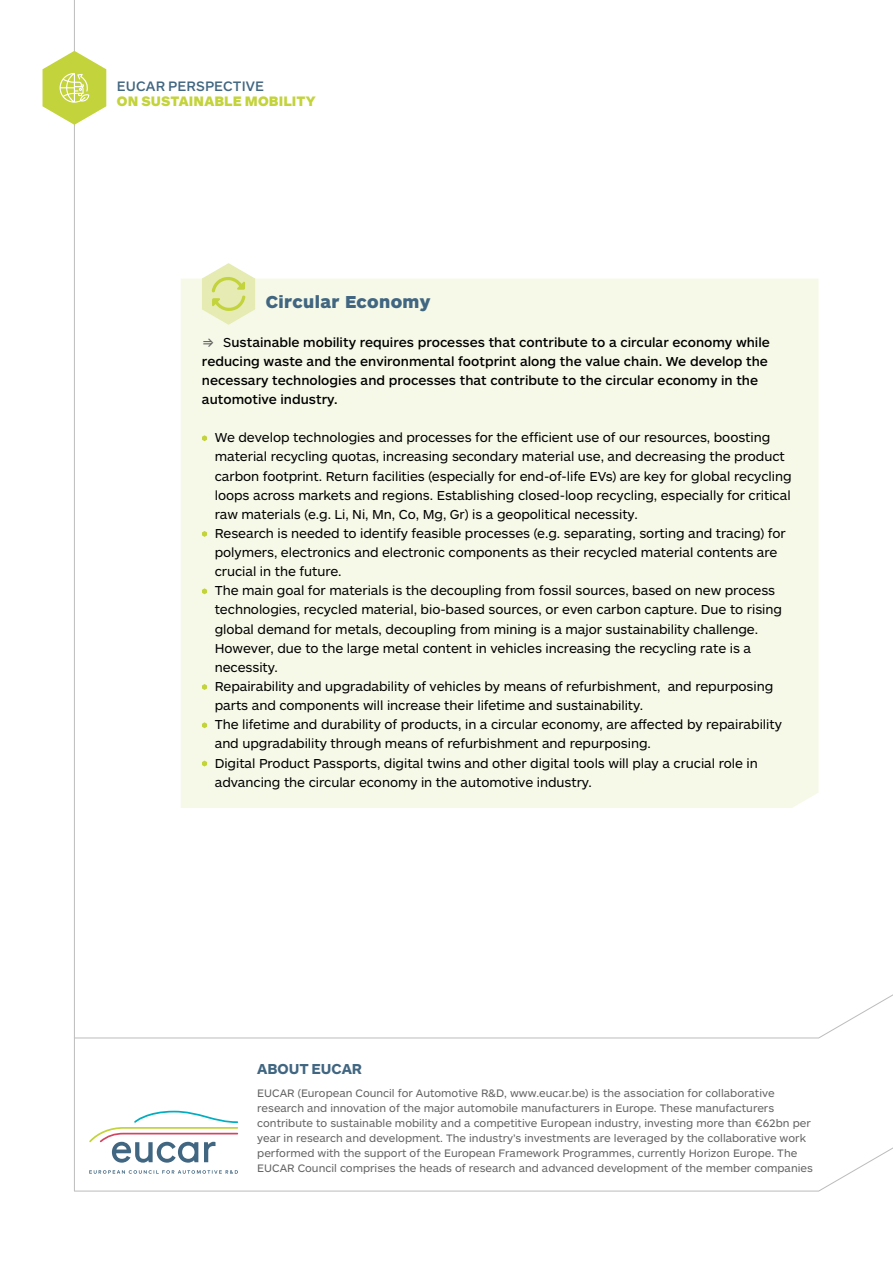
<style>
.page{position:relative;width:893px;height:1263px;background:#fff}
.page>*{position:absolute;margin:0;border:0;box-sizing:border-box;transform-origin:0 0}
.t1{font:900 18px "ARS Maquette Pro";letter-spacing:.02em;color:#416681}
.t2{font:700 15px "ARS Maquette Pro";letter-spacing:-.005em;color:#416681}
.t3{font:900 14.25px "ARS Maquette Pro";letter-spacing:.01em;color:#c3d33b}
.t4{font:500 14.25px "ARS Maquette Pro";letter-spacing:.01em;color:#416681}
.t5{font:13.5px/19.2px "ARS Maquette Pro";letter-spacing:-.005em;color:#000}
.t6{font:500 13.5px/19.2px "ARS Maquette Pro";color:#000}
.t7{font:11.25px/14.9px "ARS Maquette Pro";color:#646363}
.s1{font-family:"Inter";font-weight:400;color:#646363}
.s2{font-weight:400}
</style>
<div class="page">
<svg style="left:134px;top:1111px;width:104px;height:11px"></svg>
<svg style="left:74px;top:1122px;width:819px;height:70px"></svg>
<svg style="left:75px;top:994px;width:818px;height:45px"></svg>
<hr style="left:74px;top:0;width:1px;height:1191px;background:#bcbcbc">
<div style="left:181px;top:279px;width:638px;height:529px;background:#f7f9e8"></div>
<svg style="left:202px;top:435px;width:5px;height:6px"></svg>
<svg style="left:202px;top:531px;width:5px;height:6px"></svg>
<svg style="left:202px;top:588px;width:5px;height:6px"></svg>
<svg style="left:202px;top:684px;width:5px;height:6px"></svg>
<svg style="left:202px;top:722px;width:5px;height:6px"></svg>
<svg style="left:202px;top:760px;width:5px;height:6px"></svg>
<svg style="left:43px;top:51px;width:63px;height:74px"></svg>
<svg style="left:202px;top:263px;width:53px;height:62px;background:#e7ecb7"></svg>
<p class="t4" style="left:117px;top:77px;width:149px">EUCAR PERSPECTIVE</p>
<p class="t3" style="left:117px;top:92px;width:200px">ON SUSTAINABLE MOBILITY</p>
<h1 class="t1" style="left:266px;top:290px;width:166px">Circular Economy</h1>
<p class="t6" style="left:202px;top:332px;width:569px"><span class="s1">⇒</span> <span class="s2">S</span>ustainable mobility requires processes that contribute to a circular economy while reducing waste and the environmental footprint along the value chain. We develop the necessary technologies and processes that contribute to the circular economy in the automotive industry.</p>
<p class="t5" style="left:215px;top:427px;width:578px">We develop technologies and processes for the efficient use of our resources, boosting material recycling quotas, increasing secondary material use, and decreasing the product carbon footprint. Return facilities (especially for end-of-life EVs) are key for global recycling loops across markets and regions. Establishing closed-loop recycling, especially for critical raw materials (e.g. Li, Ni, Mn, Co, Mg, Gr) is a geopolitical necessity.<br>Research is needed to identify feasible processes (e.g. separating, sorting and tracing) for polymers, electronics and electronic components as their recycled material contents are crucial in the future.<br>The main goal for materials is the decoupling from fossil sources, based on new process technologies, recycled material, bio-based sources, or even carbon capture. Due to rising global demand for metals, decoupling from mining is a major sustainability challenge.<br>However, due to the large metal content in vehicles increasing the recycling rate is a necessity.<br>Repairability and upgradability of vehicles by means of refurbishment, and repurposing parts and components will increase their lifetime and sustainability.<br>The lifetime and durability of products, in a circular economy, are affected by repairability and upgradability through means of refurbishment and repurposing.<br>Digital Product Passports, digital twins and other digital tools will play a crucial role in advancing the circular economy in the automotive industry.</p>
<p class="t2" style="left:257px;top:1059px;width:106px">ABOUT EUCAR</p>
<p class="t7" style="left:257px;top:1085px;width:557px">EUCAR (European Council for Automotive R&amp;D, www.eucar.be) is the association for collaborative research and innovation of the major automobile manufacturers in Europe. These manufacturers contribute to sustainable mobility and a competitive European industry, investing more than €62bn per year in research and development. The industry’s investments are leveraged by the collaborative work performed with the support of the European Framework Programmes, currently Horizon Europe. The EUCAR Council comprises the heads of research and advanced development of the member companies</p>
</div>
